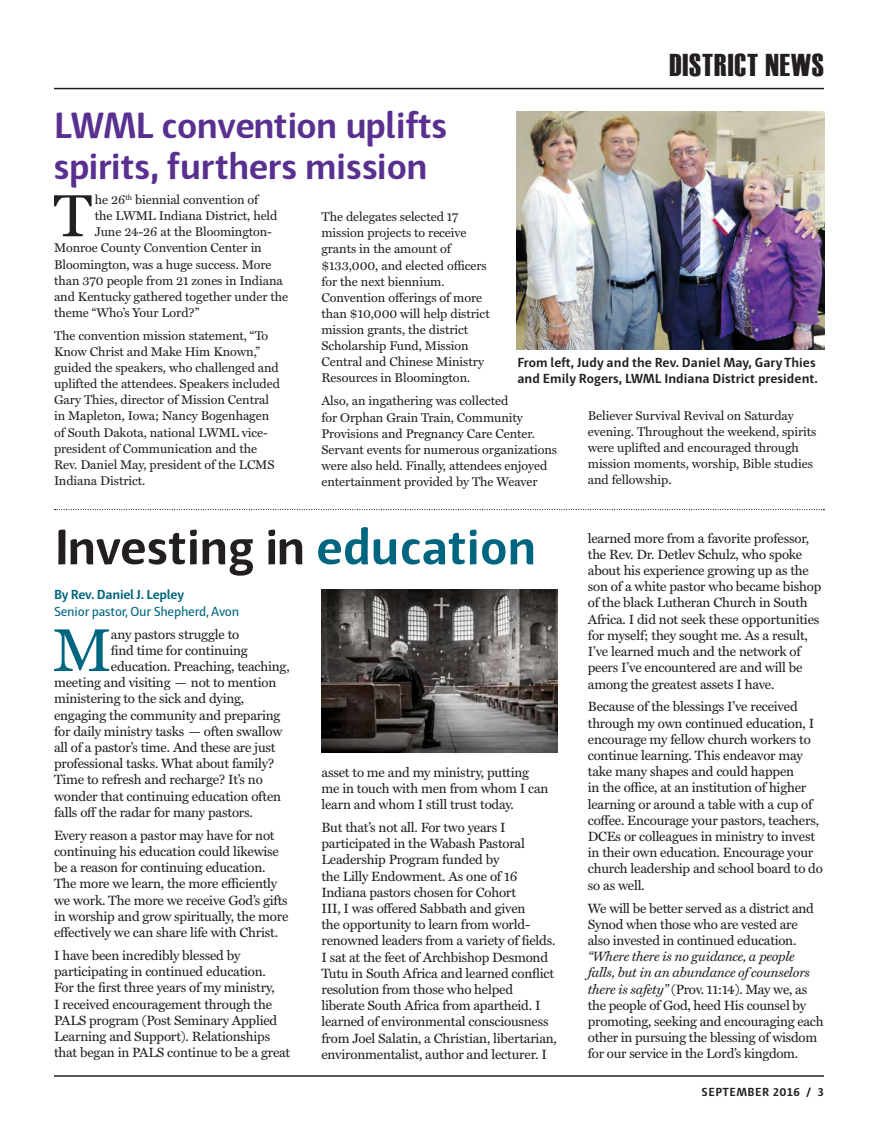
<style>
.page{position:relative;width:878px;height:1141px;background:#fff}
.page>*{position:absolute;margin:0;border:0;box-sizing:border-box;transform-origin:0 0}
.Body_Text{font:60.9px "Miller Text";color:#006680}
.Article_2_body_copy{font:60px "Miller Text";color:#231f20}
.Headline{font:700 51px "Haptic";letter-spacing:-.01em;color:#231f20}
.Headline-2{font:700 37.5px/40.5px "Haptic";letter-spacing:-.025em;color:#593090}
.Interior_Header_Bar{font:31.5px "Haettenschweiler";letter-spacing:.03em;color:#231f20}
.Body_Text-2{font:13.5px/16.2px "Miller Text";letter-spacing:-.015em;color:#231f20}
.Article_2_body_copy-2{font:700 13.5px/16.5px "Haptic";letter-spacing:.005em;color:#231f20}
.Article_2_body_copy-3{font:13.5px/16.2px "Haptic";letter-spacing:-.015em;color:#006680}
.Article_2_body_copy-4{font:12.75px/16.2px "Miller Text";letter-spacing:-.005em;color:#231f20}
.Footer_Right{font:700 12px "Haptic";letter-spacing:.04em;color:#231f20}
.s1{color:#006680}
.s2{font-weight:700}
.s3{font-style:italic}
</style>
<div class="page">
<hr style="left:54px;top:88px;width:770px;height:1px;background:#231f20">
<hr style="left:54px;top:1075px;width:770px;height:2px;background:#231f20">
<img style="left:516px;top:111px;width:308px;height:239px">
<svg style="left:55px;top:509px;width:769px;height:1px"></svg>
<img style="left:321px;top:590px;width:236px;height:163px">
<p class="Interior_Header_Bar" style="left:669px;top:47px;width:156px">DISTRICT NEWS</p>
<p class="Headline-2" style="left:54px;top:105px;width:395px">LWML convention uplifts spirits, furthers mission</p>
<p class="Article_2_body_copy-4" style="left:321px;top:209px;width:170px">The delegates selected 17 mission projects to receive grants in the amount of $133,000, and elected officers for the next biennium.<br>Convention offerings of more than $10,000 will help district mission grants, the district<br>Scholarship Fund, Mission<br>Central and Chinese Ministry<br>Resources in Bloomington.</p>
<p class="Article_2_body_copy-4" style="left:321px;top:393px;width:237px">Also, an ingathering was collected<br>for Orphan Grain Train, Community Provisions and Pregnancy Care Center.<br>Servant events for numerous organizations were also held. Finally, attendees enjoyed entertainment provided by The Weaver</p>
<p class="Article_2_body_copy" style="left:53px;top:181px;width:40px">T</p>
<p class="Article_2_body_copy-4" style="left:95px;top:192px;width:165px">he 26<sup>th</sup> biennial convention of</p>
<p class="Article_2_body_copy-4" style="left:95px;top:208px;width:184px">the LWML Indiana District, held</p>
<p class="Article_2_body_copy-4" style="left:95px;top:224px;width:179px">June 24-26 at the Bloomington-</p>
<p class="Article_2_body_copy-4" style="left:54px;top:240px;width:209px">Monroe County Convention Center in</p>
<p class="Article_2_body_copy-4" style="left:54px;top:256px;width:219px">Bloomington, was a huge success. More</p>
<p class="Article_2_body_copy-4" style="left:54px;top:272px;width:230px">than 370 people from 21 zones in Indiana</p>
<p class="Article_2_body_copy-4" style="left:54px;top:289px;width:236px">and Kentucky gathered together under the</p>
<p class="Article_2_body_copy-4" style="left:54px;top:305px;width:147px">theme “Who’s Your Lord?”</p>
<p class="Article_2_body_copy-4" style="left:54px;top:328px;width:227px">The convention mission statement, “To Know Christ and Make Him Known,” guided the speakers, who challenged and uplifted the attendees. Speakers included Gary Thies, director of Mission Central in Mapleton, Iowa; Nancy Bogenhagen of South Dakota, national LWML vice&shy;president of Communication and the Rev. Daniel May, president of the LCMS Indiana District.</p>
<p class="Article_2_body_copy-2" style="left:517px;top:354px;width:302px">From left, Judy and the Rev. Daniel May, Gary Thies and Emily Rogers, LWML Indiana District president.</p>
<p class="Article_2_body_copy-4" style="left:588px;top:408px;width:230px">Believer Survival Revival on Saturday evening. Throughout the weekend, spirits were uplifted and encouraged through mission moments, worship, Bible studies and fellowship.</p>
<p class="Headline" style="left:54px;top:516px;width:484px">Investing in <span class="s1">education</span></p>
<p class="Article_2_body_copy-3" style="left:54px;top:587px;width:187px"><span class="s2">By Rev. Daniel J. Lepley<br></span>Senior pastor, Our Shepherd, Avon</p>
<p class="Body_Text" style="left:53px;top:615px;width:60px">M</p>
<p class="Body_Text-2" style="left:111px;top:626px;width:130px">any pastors struggle to</p>
<p class="Body_Text-2" style="left:588px;top:530px;width:235px">learned more from a favorite professor, the Rev. Dr. Detlev Schulz, who spoke about his experience growing up as the son of a white pastor who became bishop of the black Lutheran Church in South Africa. I did not seek these opportunities for myself; they sought me. As a result, I’ve learned much and the network of peers I’ve encountered are and will be among the greatest assets I have.</p>
<p class="Body_Text-2" style="left:588px;top:699px;width:236px">Because of the blessings I’ve received through my own continued education, I encourage my fellow church workers to continue learning. This endeavor may take many shapes and could happen<br>in the office, at an institution of higher learning or around a table with a cup of coffee. Encourage your pastors, teachers, DCEs or colleagues in ministry to invest in their own education. Encourage your church leadership and school board to do so as well.</p>
<p class="Body_Text-2" style="left:588px;top:900px;width:237px">We will be better served as a district and Synod when those who are vested are also invested in continued education. <span class="s3">“Where there is no guidance, a people falls, but in an abundance of counselors there is safety”</span> (Prov. 11:14). May we, as the people of God, heed His counsel by promoting, seeking and encouraging each other in pursuing the blessing of wisdom for our service in the Lord’s kingdom.</p>
<p class="Body_Text-2" style="left:111px;top:642px;width:138px">find time for continuing</p>
<p class="Body_Text-2" style="left:111px;top:659px;width:180px">education. Preaching, teaching,</p>
<p class="Body_Text-2" style="left:54px;top:675px;width:224px">meeting and visiting — not to mention</p>
<p class="Body_Text-2" style="left:54px;top:691px;width:192px">ministering to the sick and dying,</p>
<p class="Body_Text-2" style="left:54px;top:707px;width:228px">engaging the community and preparing</p>
<p class="Body_Text-2" style="left:54px;top:723px;width:230px">for daily ministry tasks — often swallow</p>
<p class="Body_Text-2" style="left:54px;top:740px;width:223px">all of a pastor’s time. And these are just</p>
<p class="Body_Text-2" style="left:54px;top:756px;width:222px">professional tasks. What about family?</p>
<p class="Body_Text-2" style="left:54px;top:772px;width:210px">Time to refresh and recharge? It’s no</p>
<p class="Body_Text-2" style="left:54px;top:788px;width:229px">wonder that continuing education often</p>
<p class="Body_Text-2" style="left:54px;top:804px;width:200px">falls off the radar for many pastors.</p>
<p class="Body_Text-2" style="left:54px;top:827px;width:236px">Every reason a pastor may have for not continuing his education could likewise be a reason for continuing education.<br>The more we learn, the more efficiently we work. The more we receive God’s gifts in worship and grow spiritually, the more effectively we can share life with Christ.</p>
<p class="Body_Text-2" style="left:54px;top:947px;width:238px">I have been incredibly blessed by participating in continued education.<br>For the first three years of my ministry,<br>I received encouragement through the PALS program (Post Seminary Applied Learning and Support). Relationships that began in PALS continue to be a great</p>
<p class="Body_Text-2" style="left:321px;top:764px;width:228px">asset to me and my ministry, putting me in touch with men from whom I can learn and whom I still trust today.</p>
<p class="Body_Text-2" style="left:321px;top:819px;width:237px">But that’s not all. For two years I participated in the Wabash Pastoral Leadership Program funded by<br>the Lilly Endowment. As one of 16<br>Indiana pastors chosen for Cohort<br>III, I was offered Sabbath and given<br>the opportunity to learn from world&shy;renowned leaders from a variety of fields.<br>I sat at the feet of Archbishop Desmond Tutu in South Africa and learned conflict resolution from those who helped liberate South Africa from apartheid. I learned of environmental consciousness from Joel Salatin, a Christian, libertarian, environmentalist, author and lecturer. I</p>
<p class="Footer_Right" style="left:701px;top:1084px;width:124px">SEPTEMBER 2016 / 3</p>
</div>
